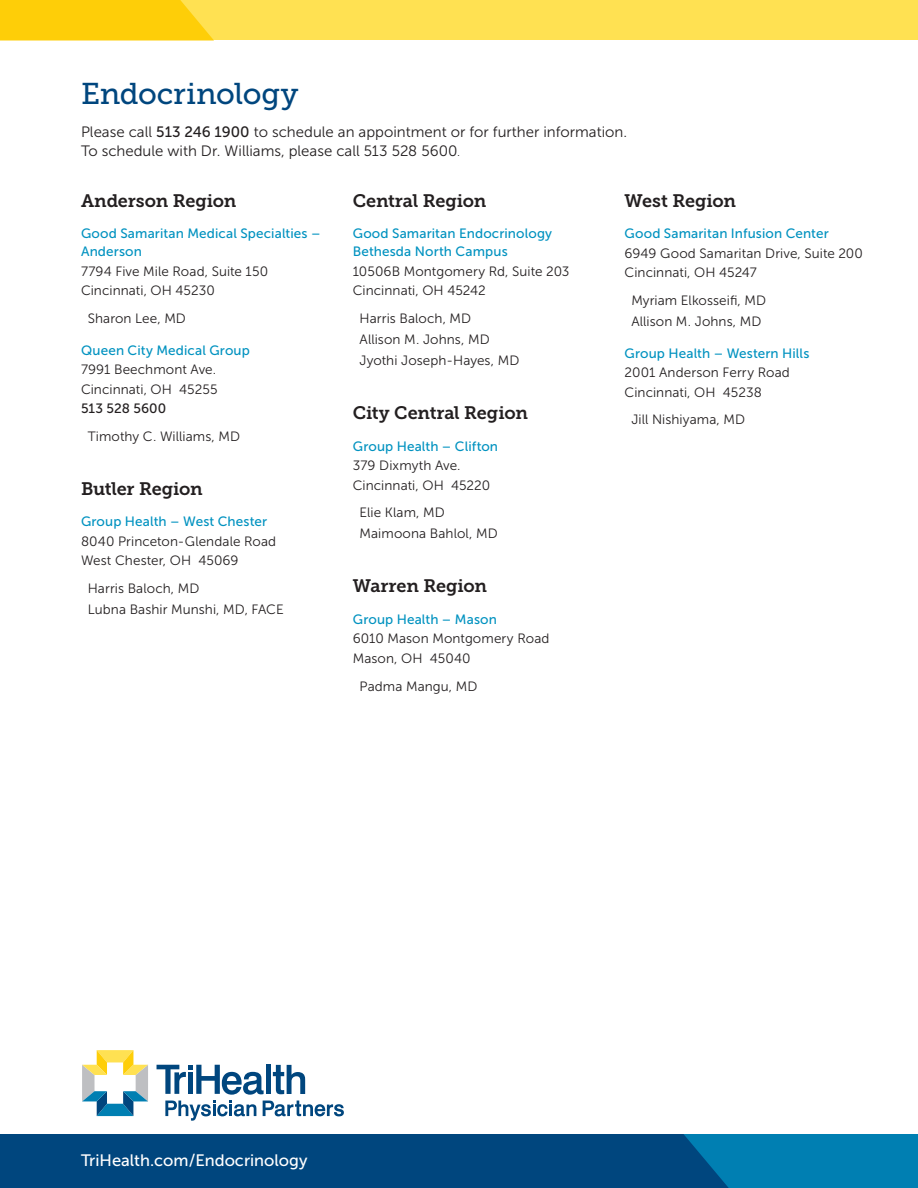
<style>
.page{position:relative;width:918px;height:1188px;background:#fff}
.page>*{position:absolute;margin:0;border:0;box-sizing:border-box;transform-origin:0 0}
.head{font:30px "Museo Slab 500";letter-spacing:-.005em;color:#00467e}
.LIST-Region{font:18px "Museo Slab 700";letter-spacing:-.01em;color:#231f20}
.BT{font:16.5px "Museo Sans 500";color:#fff}
.BT-2{font:15px/19.5px "Museo Sans 300";color:#231f20}
.LIST-Doctor{font:13.5px "Museo Sans 300";letter-spacing:.005em;color:#231f20}
.LIST-office_name{font:13.5px/18px "Museo Sans 500";letter-spacing:.01em;color:#0092c0}
.LIST-addresses{font:13.5px "Museo Sans 300";letter-spacing:.005em;color:#231f20}
.LIST-address-space_after{font:13.5px "Museo Sans 300";letter-spacing:.005em;color:#231f20}
.LIST-phone_number{font:13.5px "Museo Sans 500";letter-spacing:.005em;color:#231f20}
.s1{font-family:"Museo Sans 500"}
.s2{font-size:12px}
</style>
<div class="page">
<div style="left:0;top:1134px;width:918px;height:54px;background:#007fb2"></div>
<div style="left:0;top:1134px;width:729px;height:54px;background:#00467e"></div>
<div style="left:0;top:0;width:918px;height:40px;background:#ffe152"></div>
<svg style="left:0;top:0;width:214px;height:40px;background:#fecf0d"></svg>
<svg style="left:273px;top:1065px;width:32px;height:29px"></svg>
<div style="left:266px;top:1065px;width:5px;height:29px;background:#00467e"></div>
<svg style="left:157px;top:1065px;width:107px;height:30px"></svg>
<svg style="left:165px;top:1101px;width:91px;height:20px"></svg>
<svg style="left:263px;top:1101px;width:81px;height:15px"></svg>
<svg style="left:82px;top:1050px;width:66px;height:66px"></svg>
<p class="head" style="left:81px;top:76px;width:219px">Endocrinology</p>
<p class="BT-2" style="left:81px;top:122px;width:548px">Please call <span class="s1">513 246 1900</span> to schedule an appointment or for further information.<br>To schedule with Dr. Williams, please call 513 528 5600<span class="s2">.</span></p>
<p class="LIST-Region" style="left:81px;top:190px;width:157px">Anderson Region</p>
<p class="LIST-office_name" style="left:81px;top:225px;width:241px">Good Samaritan Medical Specialties –<br>Anderson</p>
<p class="LIST-addresses" style="left:81px;top:264px;width:189px">7794 Five Mile Road, Suite 150</p>
<p class="LIST-address-space_after" style="left:81px;top:283px;width:136px">Cincinnati, OH 45230</p>
<p class="LIST-Doctor" style="left:88px;top:311px;width:100px">Sharon Lee, MD</p>
<p class="LIST-office_name" style="left:81px;top:341px;width:170px">Queen City Medical Group</p>
<p class="LIST-addresses" style="left:81px;top:362px;width:137px">7991 Beechmont Ave.</p>
<p class="LIST-addresses" style="left:81px;top:382px;width:138px">Cincinnati, OH 45255</p>
<p class="LIST-phone_number" style="left:81px;top:401px;width:87px">513 528 5600</p>
<p class="LIST-Doctor" style="left:88px;top:429px;width:154px">Timothy C. Williams, MD</p>
<p class="LIST-Region" style="left:81px;top:478px;width:123px">Butler Region</p>
<p class="LIST-office_name" style="left:81px;top:513px;width:188px">Group Health – West Chester</p>
<p class="LIST-addresses" style="left:81px;top:534px;width:197px">8040 Princeton-Glendale Road</p>
<p class="LIST-address-space_after" style="left:81px;top:553px;width:159px">West Chester, OH 45069</p>
<p class="LIST-Doctor" style="left:88px;top:581px;width:113px">Harris Baloch, MD</p>
<p class="LIST-Doctor" style="left:88px;top:602px;width:197px">Lubna Bashir Munshi, MD, FACE</p>
<p class="LIST-Region" style="left:353px;top:190px;width:135px">Central Region</p>
<p class="LIST-office_name" style="left:353px;top:225px;width:201px">Good Samaritan Endocrinology<br>Bethesda North Campus</p>
<p class="LIST-addresses" style="left:353px;top:264px;width:218px">10506B Montgomery Rd, Suite 203</p>
<p class="LIST-address-space_after" style="left:353px;top:283px;width:134px">Cincinnati, OH 45242</p>
<p class="LIST-Doctor" style="left:360px;top:311px;width:113px">Harris Baloch, MD</p>
<p class="LIST-Doctor" style="left:360px;top:332px;width:132px">Allison M. Johns, MD</p>
<p class="LIST-Doctor" style="left:360px;top:353px;width:161px">Jyothi Joseph-Hayes, MD</p>
<p class="LIST-Region" style="left:353px;top:403px;width:177px">City Central Region</p>
<p class="LIST-office_name" style="left:353px;top:437px;width:147px">Group Health – Clifton</p>
<p class="LIST-addresses" style="left:353px;top:458px;width:109px">379 Dixmyth Ave.</p>
<p class="LIST-address-space_after" style="left:353px;top:478px;width:139px">Cincinnati, OH 45220</p>
<p class="LIST-Doctor" style="left:360px;top:505px;width:87px">Elie Klam, MD</p>
<p class="LIST-Doctor" style="left:360px;top:526px;width:140px">Maimoona Bahlol, MD</p>
<p class="LIST-Region" style="left:353px;top:576px;width:136px">Warren Region</p>
<p class="LIST-office_name" style="left:353px;top:610px;width:146px">Group Health – Mason</p>
<p class="LIST-addresses" style="left:353px;top:631px;width:198px">6010 Mason Montgomery Road</p>
<p class="LIST-address-space_after" style="left:353px;top:651px;width:119px">Mason, OH 45040</p>
<p class="LIST-Doctor" style="left:360px;top:679px;width:119px">Padma Mangu, MD</p>
<p class="LIST-Region" style="left:625px;top:190px;width:113px">West Region</p>
<p class="LIST-office_name" style="left:625px;top:225px;width:206px">Good Samaritan Infusion Center</p>
<p class="LIST-addresses" style="left:625px;top:246px;width:240px">6949 Good Samaritan Drive, Suite 200</p>
<p class="LIST-address-space_after" style="left:625px;top:265px;width:134px">Cincinnati, OH 45247</p>
<p class="LIST-Doctor" style="left:631px;top:293px;width:136px">Myriam Elkosseifi, MD</p>
<p class="LIST-Doctor" style="left:631px;top:314px;width:132px">Allison M. Johns, MD</p>
<p class="LIST-office_name" style="left:625px;top:344px;width:186px">Group Health – Western Hills</p>
<p class="LIST-addresses" style="left:625px;top:365px;width:167px">2001 Anderson Ferry Road</p>
<p class="LIST-address-space_after" style="left:625px;top:385px;width:139px">Cincinnati, OH 45238</p>
<p class="LIST-Doctor" style="left:631px;top:412px;width:115px">Jill Nishiyama, MD</p>
<p class="BT" style="left:81px;top:1152px;width:228px">TriHealth.com/Endocrinology</p>
</div>
